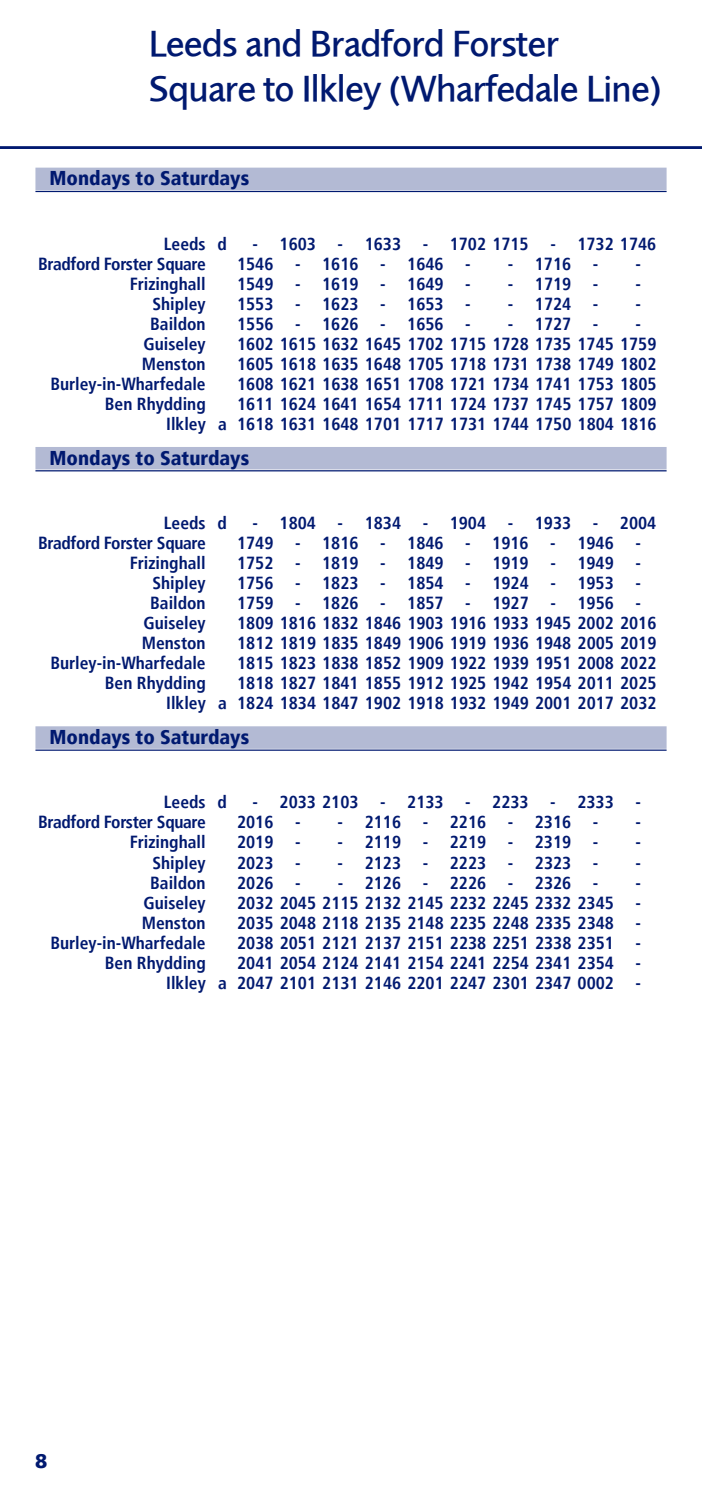
<style>
.page{position:relative;width:702px;height:1489px;background:#fff}
.page>*{position:absolute;margin:0;border:0;box-sizing:border-box;transform-origin:0 0}
.t1{font:500 37.5px/45px "Foundry Sans";letter-spacing:-.02em;color:#001970}
.t2{font:900 condensed 20px "Frutiger LT";color:#001970}
.t3{font:900 20px "Frutiger LT";color:#001970}
.t4{font:700 condensed 17.5px/20px "Frutiger LT";color:#001970;text-align:right}
.t5{font:700 condensed 17.5px "Frutiger LT";letter-spacing:-.02em;color:#001970}
</style>
<div class="page">
<hr style="left:0;top:146px;width:702px;height:3px;background:#001970">
<div style="left:35px;top:168px;width:631px;height:22px;background:#b3bad4"></div>
<hr style="left:35px;top:191px;width:631px;height:1px;background:#001970">
<div style="left:35px;top:447px;width:631px;height:22px;background:#b3bad4"></div>
<hr style="left:35px;top:470px;width:631px;height:1px;background:#001970">
<div style="left:35px;top:726px;width:631px;height:22px;background:#b3bad4"></div>
<hr style="left:35px;top:749px;width:631px;height:1px;background:#001970">
<h1 class="t1" style="left:149px;top:20px;width:514px">Leeds and Bradford Forster<br>Square to Ilkley (Wharfedale Line)</h1>
<p class="t2" style="left:50px;top:166px;width:201px">Mondays to Saturdays</p>
<p class="t4" style="left:164px;top:234px;width:65px">Leeds d</p>
<p class="t4" style="left:252px;top:234px;width:405px">- 1603 - 1633 - 1702 1715 - 1732 1746</p>
<p class="t5" style="left:38px;top:253px;width:169px">Bradford Forster Square</p>
<p class="t4" style="left:237px;top:254px;width:235px">1546 - 1616 - 1646 -</p>
<p class="t4" style="left:507px;top:254px;width:92px">- 1716 -</p>
<p class="t4" style="left:635px;top:254px;width:7px">-</p>
<p class="t4" style="left:130px;top:274px;width:77px">Frizinghall</p>
<p class="t4" style="left:237px;top:274px;width:235px">1549 - 1619 - 1649 -</p>
<p class="t4" style="left:508px;top:274px;width:92px">- 1719 -</p>
<p class="t4" style="left:635px;top:274px;width:7px">-</p>
<p class="t4" style="left:152px;top:294px;width:55px">Shipley</p>
<p class="t4" style="left:237px;top:294px;width:235px">1553 - 1623 - 1653 -</p>
<p class="t4" style="left:508px;top:294px;width:92px">- 1724 -</p>
<p class="t4" style="left:635px;top:294px;width:7px">-</p>
<p class="t4" style="left:150px;top:314px;width:57px">Baildon</p>
<p class="t4" style="left:237px;top:314px;width:235px">1556 - 1626 - 1656 -</p>
<p class="t4" style="left:508px;top:314px;width:92px">- 1727 -</p>
<p class="t4" style="left:635px;top:314px;width:7px">-</p>
<p class="t4" style="left:143px;top:334px;width:64px">Guiseley</p>
<p class="t4" style="left:237px;top:334px;width:421px">1602 1615 1632 1645 1702 1715 1728 1735 1745 1759</p>
<p class="t4" style="left:142px;top:354px;width:65px">Menston</p>
<p class="t4" style="left:237px;top:354px;width:421px">1605 1618 1635 1648 1705 1718 1731 1738 1749 1802</p>
<p class="t4" style="left:50px;top:374px;width:157px">Burley-in-Wharfedale</p>
<p class="t4" style="left:237px;top:374px;width:421px">1608 1621 1638 1651 1708 1721 1734 1741 1753 1805</p>
<p class="t4" style="left:105px;top:394px;width:102px">Ben Rhydding</p>
<p class="t4" style="left:166px;top:394px;width:492px">1611 1624 1641 1654 1711 1724 1737 1745 1757 1809<br>Ilkley a 1618 1631 1648 1701 1717 1731 1744 1750 1804 1816</p>
<p class="t2" style="left:50px;top:445px;width:201px">Mondays to Saturdays</p>
<p class="t4" style="left:164px;top:513px;width:65px">Leeds d</p>
<p class="t4" style="left:252px;top:513px;width:405px">- 1804 - 1834 - 1904 - 1933 - 2004</p>
<p class="t5" style="left:38px;top:532px;width:169px">Bradford Forster Square</p>
<p class="t4" style="left:237px;top:533px;width:405px">1749 - 1816 - 1846 - 1916 - 1946 -</p>
<p class="t4" style="left:130px;top:553px;width:77px">Frizinghall</p>
<p class="t4" style="left:237px;top:553px;width:405px">1752 - 1819 - 1849 - 1919 - 1949 -</p>
<p class="t4" style="left:152px;top:573px;width:55px">Shipley</p>
<p class="t4" style="left:237px;top:573px;width:405px">1756 - 1823 - 1854 - 1924 - 1953 -</p>
<p class="t4" style="left:150px;top:593px;width:57px">Baildon</p>
<p class="t4" style="left:237px;top:593px;width:405px">1759 - 1826 - 1857 - 1927 - 1956 -</p>
<p class="t4" style="left:143px;top:613px;width:64px">Guiseley</p>
<p class="t4" style="left:237px;top:613px;width:421px">1809 1816 1832 1846 1903 1916 1933 1945 2002 2016</p>
<p class="t4" style="left:142px;top:633px;width:65px">Menston</p>
<p class="t4" style="left:237px;top:633px;width:421px">1812 1819 1835 1849 1906 1919 1936 1948 2005 2019</p>
<p class="t4" style="left:50px;top:653px;width:157px">Burley-in-Wharfedale</p>
<p class="t4" style="left:237px;top:653px;width:421px">1815 1823 1838 1852 1909 1922 1939 1951 2008 2022</p>
<p class="t4" style="left:105px;top:673px;width:102px">Ben Rhydding</p>
<p class="t4" style="left:166px;top:673px;width:492px">1818 1827 1841 1855 1912 1925 1942 1954 2011 2025<br>Ilkley a 1824 1834 1847 1902 1918 1932 1949 2001 2017 2032</p>
<p class="t2" style="left:50px;top:724px;width:201px">Mondays to Saturdays</p>
<p class="t4" style="left:164px;top:792px;width:65px">Leeds d</p>
<p class="t4" style="left:252px;top:792px;width:390px">- 2033 2103 - 2133 - 2233 - 2333 -</p>
<p class="t5" style="left:38px;top:812px;width:169px">Bradford Forster Square</p>
<p class="t4" style="left:237px;top:812px;width:65px">2016 -</p>
<p class="t4" style="left:337px;top:812px;width:262px">- 2116 - 2216 - 2316 -</p>
<p class="t4" style="left:635px;top:812px;width:7px">-</p>
<p class="t4" style="left:130px;top:832px;width:77px">Frizinghall</p>
<p class="t4" style="left:237px;top:832px;width:65px">2019 -</p>
<p class="t4" style="left:337px;top:832px;width:262px">- 2119 - 2219 - 2319 -</p>
<p class="t4" style="left:635px;top:832px;width:7px">-</p>
<p class="t4" style="left:152px;top:852px;width:55px">Shipley</p>
<p class="t4" style="left:237px;top:852px;width:65px">2023 -</p>
<p class="t4" style="left:337px;top:852px;width:262px">- 2123 - 2223 - 2323 -</p>
<p class="t4" style="left:635px;top:852px;width:7px">-</p>
<p class="t4" style="left:150px;top:872px;width:57px">Baildon</p>
<p class="t4" style="left:237px;top:872px;width:65px">2026 -</p>
<p class="t4" style="left:337px;top:872px;width:262px">- 2126 - 2226 - 2326 -</p>
<p class="t4" style="left:635px;top:872px;width:7px">-</p>
<p class="t4" style="left:143px;top:892px;width:64px">Guiseley</p>
<p class="t4" style="left:237px;top:892px;width:405px">2032 2045 2115 2132 2145 2232 2245 2332 2345 -</p>
<p class="t4" style="left:142px;top:912px;width:65px">Menston</p>
<p class="t4" style="left:237px;top:912px;width:405px">2035 2048 2118 2135 2148 2235 2248 2335 2348 -</p>
<p class="t4" style="left:50px;top:932px;width:157px">Burley-in-Wharfedale</p>
<p class="t4" style="left:237px;top:932px;width:405px">2038 2051 2121 2137 2151 2238 2251 2338 2351 -</p>
<p class="t4" style="left:105px;top:952px;width:102px">Ben Rhydding</p>
<p class="t4" style="left:166px;top:952px;width:476px">2041 2054 2124 2141 2154 2241 2254 2341 2354 -<br>Ilkley a 2047 2101 2131 2146 2201 2247 2301 2347 0002 -</p>
<p class="t3" style="left:35px;top:1448px;width:14px">8</p>
</div>
